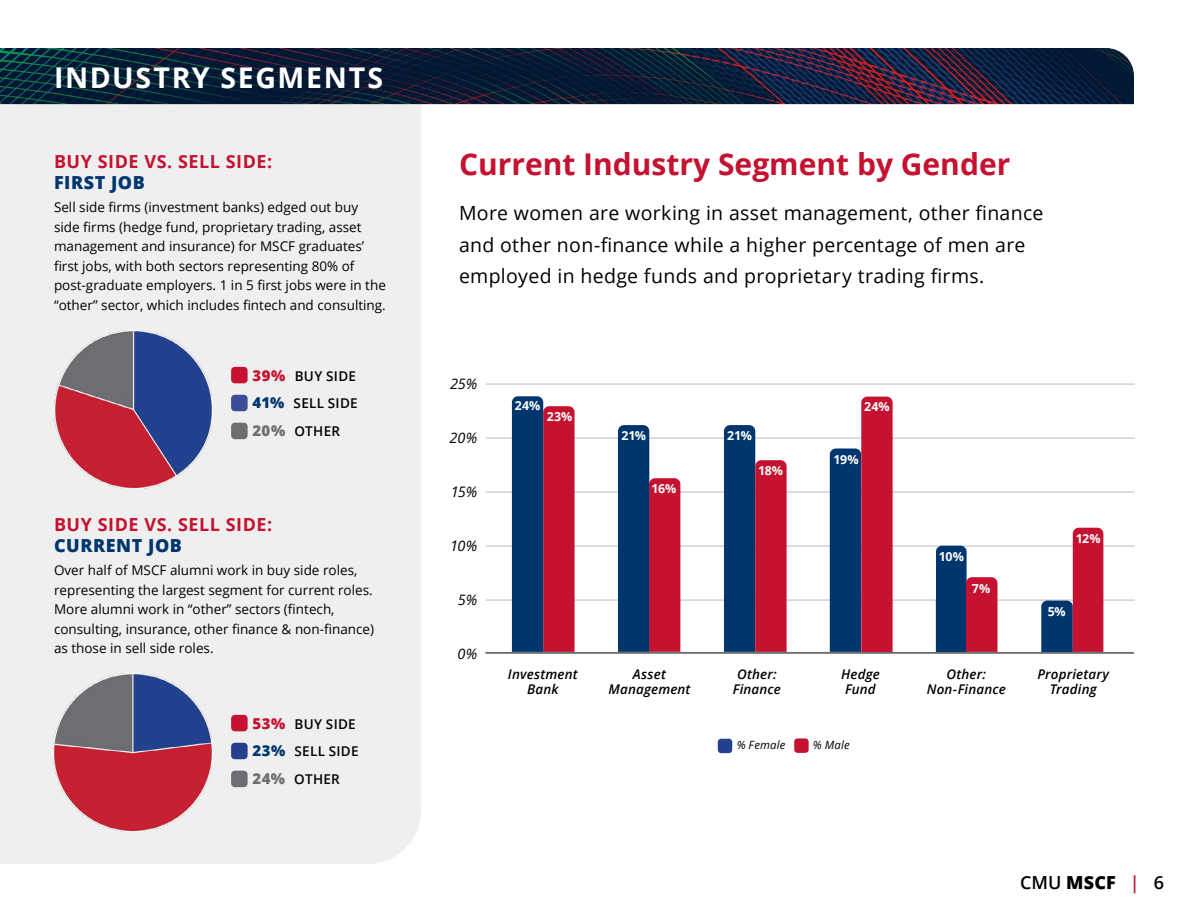
<style>
.page{position:relative;width:1188px;height:918px;background:#fff}
.page>*{position:absolute;margin:0;border:0;box-sizing:border-box;transform-origin:0 0}
.t1{font:700 30px "Open Sans";color:#c41230}
.t2{font:700 28.5px "Open Sans";letter-spacing:.06em;color:#fff}
.t3{font:19.5px/31.5px "Open Sans";letter-spacing:.015em;color:#000}
.t4{font:700 18px "Open Sans";letter-spacing:.03em;color:#c41230}
.t5{font:800 18px "Open Sans";letter-spacing:.03em;color:#00366e}
.t6{font:600 18px "Open Sans";color:#000}
.t7{font:italic 14.4px "Open Sans";letter-spacing:-.02em;color:#000}
.t8{font:13.5px/19.5px "Open Sans";color:#000}
.t9{font:600 13.5px "Open Sans";letter-spacing:.02em;color:#000}
.t10{font:italic 600 13.35px/15.3px "Open Sans";letter-spacing:.01em;color:#000;text-align:center}
.t11{font:700 12.45px "Open Sans";letter-spacing:-.02em;color:#fff}
.t12{font:italic 11.4px "Open Sans";letter-spacing:.02em;color:#000}
.s1{font-weight:800;font-size:15px;color:#c41230}
.s2{font-weight:800;font-size:15px;color:#00366e}
.s3{font-weight:800;font-size:15px;color:#6d6e71}
.s4{font-weight:800}
.s5{color:#c41230}
</style>
<div class="page">
<div style="left:0;top:104px;width:421px;height:760px;background:#efeff0"></div>
<img style="left:0;top:48px;width:1134px;height:56px">
<div style="left:231px;top:395px;width:17px;height:16px;background:#3b4d96;border-radius:4px"></div>
<div style="left:231px;top:367px;width:17px;height:16px;background:#c41230;border-radius:4px"></div>
<div style="left:231px;top:423px;width:17px;height:16px;background:#6d6e71;border-radius:4px"></div>
<div style="left:231px;top:743px;width:17px;height:16px;background:#25408f;border-radius:4px"></div>
<div style="left:231px;top:715px;width:17px;height:16px;background:#c41230;border-radius:4px"></div>
<div style="left:231px;top:771px;width:17px;height:16px;background:#6d6e71;border-radius:4px"></div>
<img style="left:54px;top:330px;width:158px;height:158px">
<img style="left:54px;top:674px;width:158px;height:158px">
<hr style="left:486px;top:384px;width:649px;height:1px;background:#b9bbbd">
<hr style="left:486px;top:438px;width:649px;height:1px;background:#b9bbbd">
<hr style="left:486px;top:492px;width:649px;height:1px;background:#b9bbbd">
<hr style="left:486px;top:546px;width:649px;height:1px;background:#b9bbbd">
<hr style="left:486px;top:600px;width:649px;height:1px;background:#b9bbbd">
<div style="left:718px;top:739px;width:14px;height:14px;background:#25408f;border-radius:3px"></div>
<div style="left:794px;top:738px;width:15px;height:15px;background:#c41230;border-radius:3px"></div>
<svg style="left:512px;top:396px;width:63px;height:256px;background:#652b55"></svg>
<svg style="left:618px;top:425px;width:62px;height:227px;background:#684067"></svg>
<svg style="left:724px;top:425px;width:63px;height:227px;background:#623660"></svg>
<svg style="left:830px;top:397px;width:63px;height:255px;background:#7d3a5f"></svg>
<svg style="left:936px;top:546px;width:62px;height:106px;background:#6e486e"></svg>
<svg style="left:1041px;top:528px;width:62px;height:124px"></svg>
<hr style="left:485px;top:652px;width:649px;height:2px;background:#6d6e71">
<h2 class="t2" style="left:54px;top:57px;width:331px">INDUSTRY SEGMENTS</h2>
<h3 class="t4" style="left:54px;top:149px;width:220px">BUY SIDE VS. SELL SIDE:</h3>
<h3 class="t5" style="left:54px;top:169px;width:92px">FIRST JOB</h3>
<p class="t8" style="left:54px;top:197px;width:333px">Sell side firms (investment banks) edged out buy side firms (hedge fund, proprietary trading, asset management and insurance) for MSCF graduates’ first jobs, with both sectors representing 80% of post-graduate employers. 1 in 5 first jobs were in the “other” sector, which includes fintech and consulting.</p>
<p class="t9" style="left:253px;top:366px;width:105px"><span class="s1">39%</span> BUY SIDE</p>
<p class="t9" style="left:253px;top:394px;width:107px"><span class="s2">41%</span> SELL SIDE</p>
<p class="t9" style="left:252px;top:422px;width:89px"><span class="s3">20%</span> OTHER</p>
<h3 class="t4" style="left:54px;top:511px;width:220px">BUY SIDE VS. SELL SIDE:</h3>
<h3 class="t5" style="left:54px;top:532px;width:130px">CURRENT JOB</h3>
<p class="t8" style="left:54px;top:560px;width:322px">Over half of MSCF alumni work in buy side roles, representing the largest segment for current roles.<br>More alumni work in “other” sectors (fintech, consulting, insurance, other finance &amp; non-finance) as those in sell side roles.</p>
<p class="t9" style="left:253px;top:714px;width:105px"><span class="s1">53%</span> BUY SIDE</p>
<p class="t9" style="left:253px;top:742px;width:108px"><span class="s2">23%</span> SELL SIDE</p>
<p class="t9" style="left:252px;top:770px;width:89px"><span class="s3">24%</span> OTHER</p>
<h1 class="t1" style="left:459px;top:143px;width:553px">Current Industry Segment by Gender</h1>
<h3 class="t3" style="left:459px;top:197px;width:586px">More women are working in asset management, other finance and other non-finance while a higher percentage of men are employed in hedge funds and proprietary trading firms.</h3>
<p class="t7" style="left:450px;top:374px;width:29px">25%</p>
<p class="t7" style="left:450px;top:428px;width:29px">20%</p>
<p class="t7" style="left:451px;top:482px;width:28px">15%</p>
<p class="t7" style="left:450px;top:536px;width:29px">10%</p>
<p class="t7" style="left:458px;top:590px;width:21px">5%</p>
<p class="t7" style="left:458px;top:644px;width:21px">0%</p>
<p class="t11" style="left:515px;top:397px;width:27px">24%</p>
<p class="t11" style="left:547px;top:408px;width:27px">23%</p>
<p class="t10" style="left:508px;top:666px;width:71px">Investment<br>Bank</p>
<p class="t11" style="left:621px;top:427px;width:26px">21%</p>
<p class="t11" style="left:727px;top:427px;width:26px">21%</p>
<p class="t11" style="left:652px;top:480px;width:26px">16%</p>
<p class="t11" style="left:758px;top:462px;width:27px">18%</p>
<p class="t11" style="left:864px;top:397px;width:27px">24%</p>
<p class="t11" style="left:834px;top:451px;width:27px">19%</p>
<p class="t11" style="left:939px;top:548px;width:27px">10%</p>
<p class="t11" style="left:972px;top:579px;width:20px">7%</p>
<p class="t11" style="left:1076px;top:530px;width:26px">12%</p>
<p class="t11" style="left:1048px;top:603px;width:20px">5%</p>
<p class="t10" style="left:608px;top:666px;width:84px">Asset<br>Management</p>
<p class="t10" style="left:733px;top:666px;width:50px">Other:<br>Finance</p>
<p class="t10" style="left:841px;top:666px;width:40px;text-align:left">Hedge<br>Fund</p>
<p class="t10" style="left:927px;top:666px;width:80px">Other:<br>Non-Finance</p>
<p class="t10" style="left:1038px;top:666px;width:73px">Proprietary<br>Trading</p>
<p class="t12" style="left:737px;top:737px;width:50px">% Female</p>
<p class="t12" style="left:813px;top:737px;width:38px">% Male</p>
<h3 class="t6" style="left:1020px;top:870px;width:145px">CMU <span class="s4">MSCF</span> <span class="s5">|</span> 6</h3>
</div>
